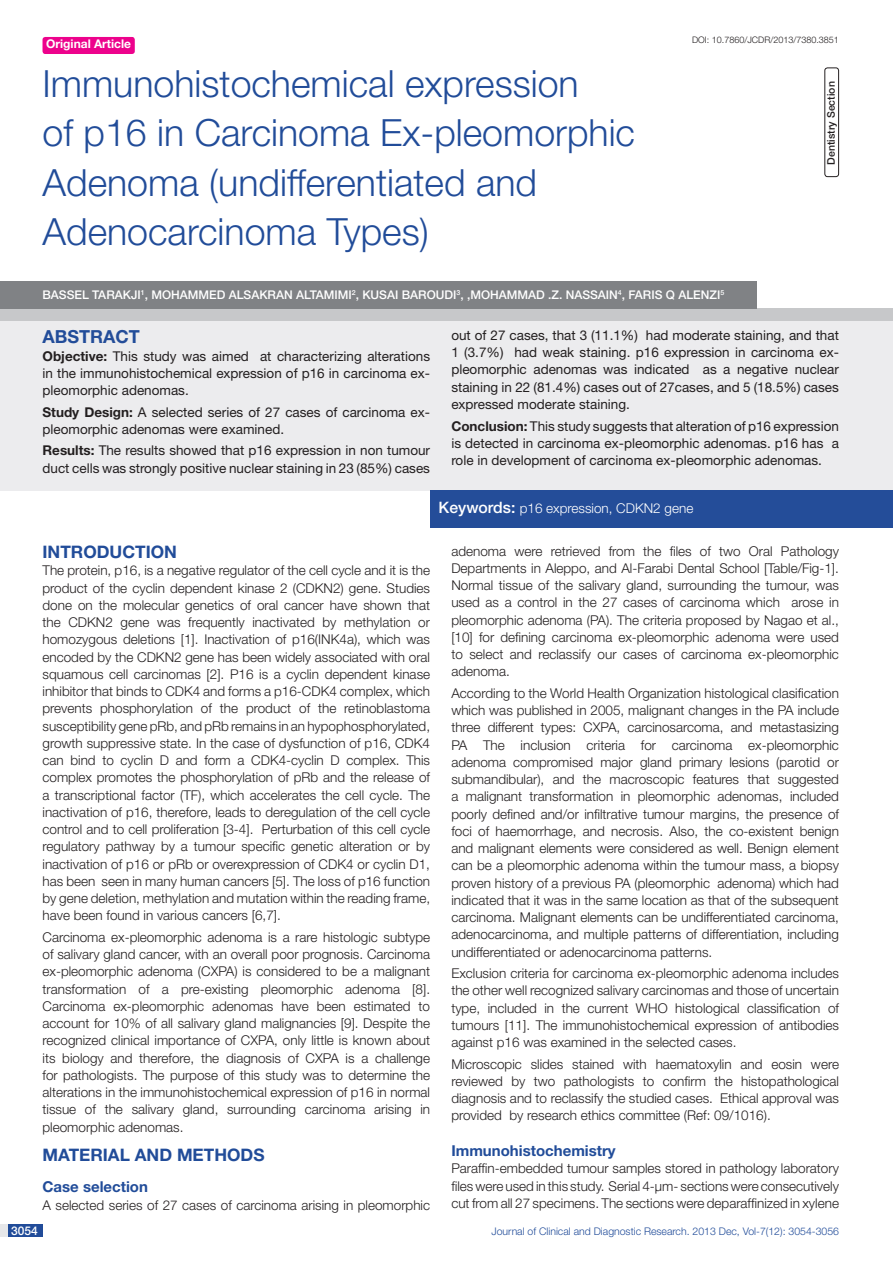
<style>
.page{position:relative;width:893px;height:1263px;background:#fff}
.page>*{position:absolute;margin:0;border:0;box-sizing:border-box;transform-origin:0 0}
.t1{font:300 37.5px "Helvetica Neue";color:#214c99}
.Abstract_head{font:700 18px "Helvetica Neue";color:#214c99}
.Level_1{font:700 17.25px "Helvetica Neue";color:#214c99}
.Level_2{font:700 15px "Helvetica Neue";color:#214c99}
.Body_text{font:300 13.5px/17.2px "Helvetica Neue";color:#231f20;text-align:justify}
.Body_text-2{font:13.5px/17.2px "Helvetica Neue";color:#231f20;text-align:justify}
.t2{font:300 13.5px "Helvetica Neue";color:#fff}
.Author{font:500 12px "Helvetica Neue";color:#fff}
.t3{font:700 12px "Helvetica Neue";color:#fff}
.t4{font:300 10.5px "Helvetica Neue";color:#214c99}
.t5{font:500 10.5px "Helvetica Neue";color:#231f20}
.DOI{font:300 9px "Helvetica Neue";color:#231f20}
.s1{color:#244d99}
.s2{font-weight:700}
.s3{font-weight:500;font-size:15.75px}
</style>
<div class="page">
<div style="left:0;top:1224px;width:43px;height:13px;background:#e6e7e9"></div>
<div style="left:8px;top:1224px;width:35px;height:13px;background:#214c99"></div>
<div style="left:43px;top:37px;width:92px;height:17px;background:#ed028c;border-radius:3px"></div>
<div style="left:0;top:316px;width:893px;height:174px;background:#ececee"></div>
<div style="left:0;top:308px;width:893px;height:12px;background:#c7c8ca"></div>
<div style="left:430px;top:490px;width:463px;height:38px;background:#244d99"></div>
<div style="left:0;top:281px;width:756px;height:27px;background:#808285"></div>
<div style="left:824px;top:67px;width:15px;height:110px;border:1px solid #231f20;border-radius:3px"></div>
<p class="t3" style="left:46px;top:37px;width:87px">Original Article</p>
<p class="t1" style="left:43px;top:61px;width:538px">Immunohistochemical expression</p>
<p class="t1" style="left:43px;top:110px;width:594px">of p16 in Carcinoma Ex-pleomorphic</p>
<p class="t1" style="left:43px;top:159px;width:496px">Adenoma (undifferentiated and</p>
<p class="t1" style="left:43px;top:209px;width:388px">Adenocarcinoma Types)</p>
<p class="DOI" style="left:692px;top:35px;width:148px">DOI: 10.7860/JCDR/2013/7380.3851</p>
<p class="t5" style="left:825px;top:165px;width:85px;rotate:-90deg">DENTISTRY SECTION</p>
<p class="Author" style="left:43px;top:287px;width:683px">BASSEL TARAKJI<sup>1</sup>, MOHAMM ED ALSAKRAN ALTAMIMI<sup>2</sup>, KUSAI BAROUDI<sup>3</sup>, ,MOHAMMAD .Z. NASSAIN<sup>4</sup>, FARIS Q ALENZI<sup>5</sup></p>
<p class="Abstract_head" style="left:43px;top:326px;width:98px">ABST<span class="s1">RAC</span>T</p>
<p class="Body_text-2" style="left:43px;top:347px;width:389px"><span class="s2">Objective:</span> This study was aimed at characterizing alterations in the immunohistochemical expression of p16 in carcinoma ex&shy;pleomorphic adenomas.</p>
<p class="Body_text-2" style="left:43px;top:403px;width:389px"><span class="s2">Study Design:</span> A selected series of 27 cases of carcinoma ex&shy;pleomorphic adenomas were examined.</p>
<p class="Body_text-2" style="left:43px;top:442px;width:389px"><span class="s2">Results:</span> The results showed that p16 expression in non tumour duct cells was strongly positive nuclear staining in 23 (85%) cases</p>
<p class="Body_text-2" style="left:451px;top:326px;width:389px">out of 27 cases, that 3 (11.1%) had moderate staining, and that 1 (3.7%) had weak staining. p16 expression in carcinoma ex&shy;pleomorphic adenomas was indicated as a negative nuclear staining in 22 (81.4%) cases out of 27cases, and 5 (18.5%) cases expressed moderate staining.</p>
<p class="Body_text-2" style="left:451px;top:417px;width:389px"><span class="s2">Conclusion:</span> This study suggests that alteration of p16 expression is detected in carcinoma ex-pleomorphic adenomas. p16 has a role in development of carcinoma ex-pleomorphic adenomas.</p>
<p class="t2" style="left:439px;top:500px;width:256px"><span class="s3">KEYWORDS:</span> p16 expression, CDKN2 gene</p>
<p class="Level_1" style="left:43px;top:541px;width:136px">Introduction</p>
<p class="Body_text" style="left:43px;top:562px;width:389px">The protein, p16, is a negative regulator of the cell cycle and it is the product of the cyclin dependent kinase 2 (CDKN2) gene. Studies done on the molecular genetics of oral cancer have shown that the CDKN2 gene was frequently inactivated by methylation or homozygous deletions [1]. Inactivation of p16(INK4a), which was encoded by the CDKN2 gene has been widely associated with oral squamous cell carcinomas [2]. P16 is a cyclin dependent kinase inhibitor that binds to CDK4 and forms a p16-CDK4 complex, which prevents phosphorylation of the product of the retinoblastoma susceptibility gene pRb, and pRb remains in an hypophosphorylated, growth suppressive state. In the case of dysfunction of p16, CDK4 can bind to cyclin D and form a CDK4-cyclin D complex. This complex promotes the phosphorylation of pRb and the release of a transcriptional factor (TF), which accelerates the cell cycle. The inactivation of p16, therefore, leads to deregulation of the cell cycle control and to cell proliferation [3-4]. Perturbation of this cell cycle regulatory pathway by a tumour specific genetic alteration or by inactivation of p16 or pRb or overexpression of CDK4 or cyclin D1, has been seen in many human cancers [5]. The loss of p16 function by gene deletion, methylation and mutation within the reading frame, have been found in various cancers [6,7].</p>
<p class="Body_text" style="left:43px;top:928px;width:389px">Carcinoma ex-pleomorphic adenoma is a rare histologic subtype of salivary gland cancer, with an overall poor prognosis. Carcinoma ex-pleomorphic adenoma (CXPA) is considered to be a malignant transformation of a pre-existing pleomorphic adenoma [8].<br>Carcinoma ex-pleomorphic adenomas have been estimated to account for 10% of all salivary gland malignancies [9]. Despite the recognized clinical importance of CXPA, only little is known about its biology and therefore, the diagnosis of CXPA is a challenge for pathologists. The purpose of this study was to determine the alterations in the immunohistochemical expression of p16 in normal tissue of the salivary gland, surrounding carcinoma arising in pleomorphic adenomas.</p>
<p class="Level_1" style="left:43px;top:1144px;width:224px">MATERIAL AND METHODS</p>
<p class="Level_2" style="left:43px;top:1178px;width:107px">Case selection</p>
<p class="Body_text" style="left:43px;top:1196px;width:389px">A selected series of 27 cases of carcinoma arising in pleomorphic</p>
<p class="Body_text" style="left:451px;top:542px;width:389px">adenoma were retrieved from the files of two Oral Pathology Departments in Aleppo, and Al-Farabi Dental School [Table/Fig-1].<br>Normal tissue of the salivary gland, surrounding the tumour, was used as a control in the 27 cases of carcinoma which arose in pleomorphic adenoma (PA). The criteria proposed by Nagao et al., [10] for defining carcinoma ex-pleomorphic adenoma were used to select and reclassify our cases of carcinoma ex-pleomorphic adenoma.</p>
<p class="Body_text" style="left:451px;top:684px;width:389px">According to the World Health Organization histological clasification which was published in 2005, malignant changes in the PA include three different types: CXPA, carcinosarcoma, and metastasizing PA The inclusion criteria for carcinoma ex-pleomorphic adenoma compromised major gland primary lesions (parotid or submandibular), and the macroscopic features that suggested a malignant transformation in pleomorphic adenomas, included poorly defined and/or infiltrative tumour margins, the presence of foci of haemorrhage, and necrosis. Also, the co-existent benign and malignant elements were considered as well. Benign element can be a pleomorphic adenoma within the tumour mass, a biopsy proven history of a previous PA (pleomorphic adenoma) which had indicated that it was in the same location as that of the subsequent carcinoma. Malignant elements can be undifferentiated carcinoma, adenocarcinoma, and multiple patterns of differentiation, including undifferentiated or adenocarcinoma patterns.</p>
<p class="Body_text" style="left:451px;top:964px;width:389px">Exclusion criteria for carcinoma ex-pleomorphic adenoma includes the other well recognized salivary carcinomas and those of uncertain type, included in the current WHO histological classification of tumours [11]. The immunohistochemical expression of antibodies against p16 was examined in the selected cases.</p>
<p class="Body_text" style="left:451px;top:1055px;width:389px">Microscopic slides stained with haematoxylin and eosin were reviewed by two pathologists to confirm the histopathological diagnosis and to reclassify the studied cases. Ethical approval was provided by research ethics committee (Ref: 09/1016).</p>
<p class="Level_2" style="left:451px;top:1141px;width:166px">Immunohistochemistry</p>
<p class="Body_text" style="left:451px;top:1160px;width:389px">Paraffin-embedded tumour samples stored in pathology laboratory files were used in this study. Serial 4-µm- sections were consecutively cut from all 27 specimens. The sections were deparaffinized in xylene</p>
<p class="Author" style="left:11px;top:1223px;width:28px">3054</p>
<p class="t4" style="left:491px;top:1225px;width:349px">Journal of Clinical and Diagnostic Research. 2013 Dec, Vol-7(12): 3054-3056</p>
</div>
